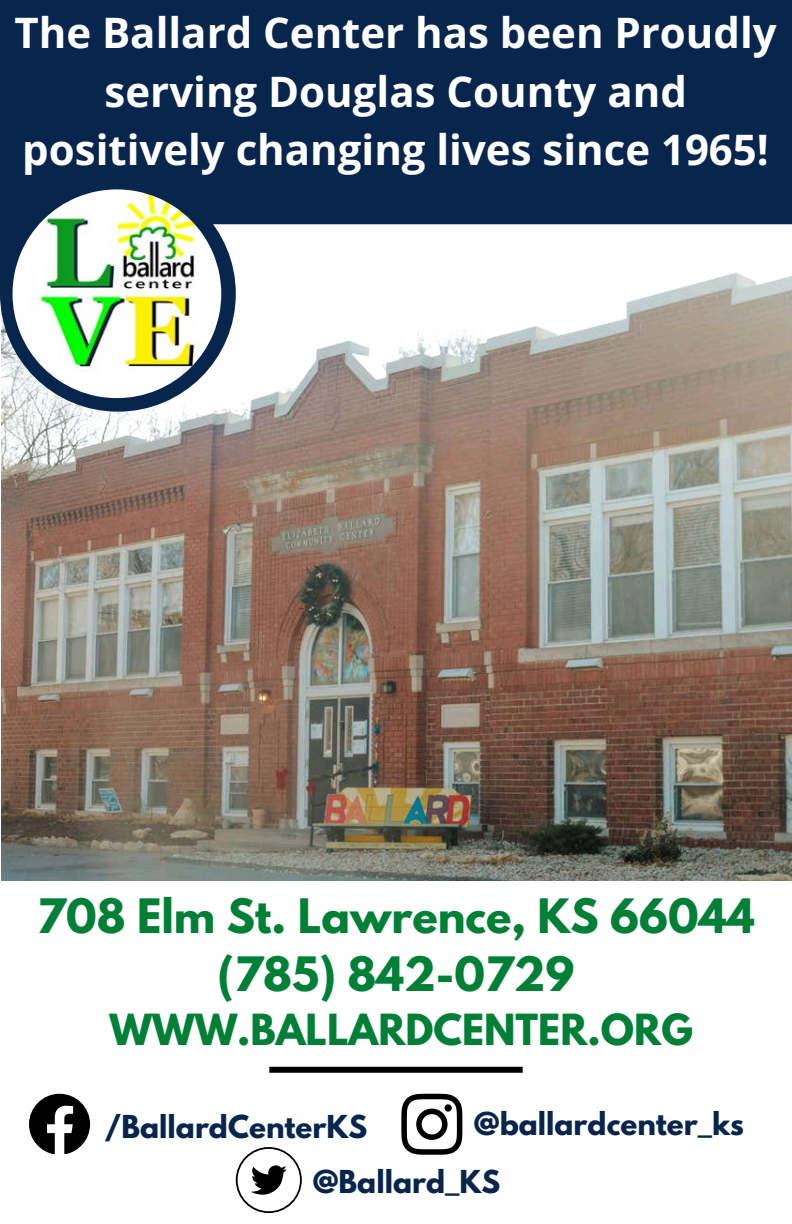
<style>
.page{position:relative;width:792px;height:1224px;background:#fff}
.page>*{position:absolute;margin:0;border:0;box-sizing:border-box;transform-origin:0 0}
.t1{font:700 42px/58.4px "Open Sans";color:#fff;text-align:center}
.t2{font:700 42px/58.4px "League Spartan";color:#008037;text-align:center}
.t3{font:700 38px "League Spartan";color:#008037}
.t4{font:700 28px "League Spartan";color:#07254d}
</style>
<div class="page">
<img style="left:1px;top:272px;width:791px;height:609px">
<svg style="left:29px;top:1094px;width:61px;height:60px"></svg>
<svg style="left:401px;top:1094px;width:61px;height:61px"></svg>
<div style="left:444px;top:1104px;width:8px;height:8px;background:#000;border-radius:50%"></div>
<svg style="left:236px;top:1147px;width:66px;height:66px"></svg>
<div style="left:269px;top:1067px;width:254px;height:6px;background:#000"></div>
<div style="left:0;top:0;width:792px;height:224px;background:#07254d"></div>
<svg style="left:0;top:176px;width:236px;height:236px;fill:#07254d"></svg>
<img style="left:13px;top:189px;width:208px;height:209px">
<p class="t1" style="left:15px;top:3px;width:764px">The Ballard Center has been Proudly serving Douglas County and positively changing lives since 1965!</p>
<p class="t2" style="left:37px;top:892px;width:719px">708 Elm St. Lawrence, KS 66044 (785) 842-0729</p>
<p class="t3" style="left:110px;top:1011px;width:585px">WWW.BALLARDCENTER.ORG</p>
<h1 class="t4" style="left:104px;top:1113px;width:264px">/BallardCenterKS</h1>
<p class="t4" style="left:474px;top:1109px;width:272px">@ballardcenter_ks</p>
<p class="t4" style="left:313px;top:1168px;width:189px">@Ballard_KS</p>
</div>
